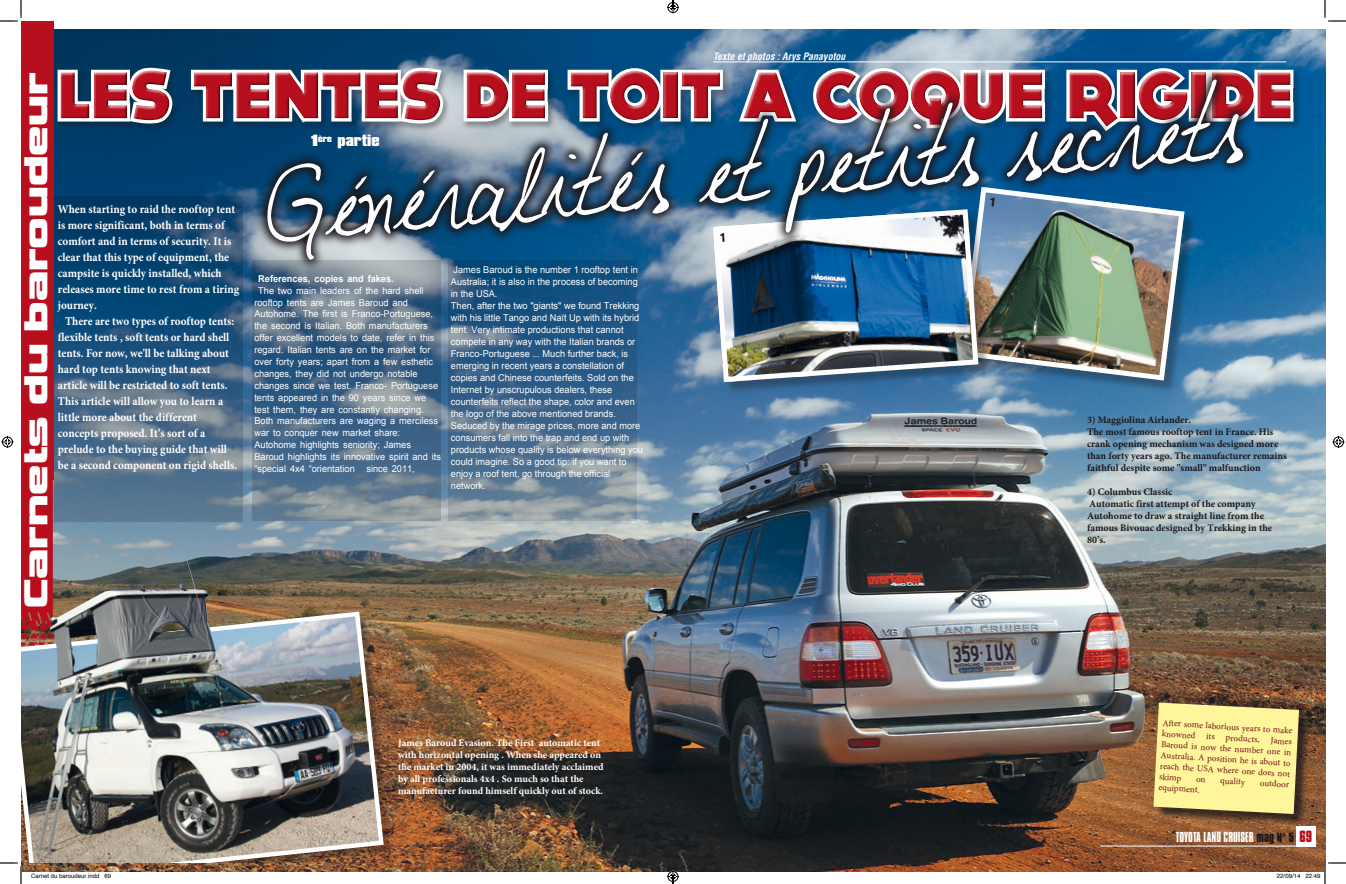
<style>
.page{position:relative;width:1346px;height:884px;background:#fff}
.page>*{position:absolute;margin:0;border:0;box-sizing:border-box;transform-origin:0 0}
.t1{font:80px "My Boyfriend's Handwriting";color:#fff}
.t2{font:800 66px "DOCK11";letter-spacing:.01em;color:#b70f1d}
.t3{font:35px "Vipnagorgialla";color:#fff}
.t4{font:900 14px "Compacta BT";color:#fff}
.t5{font:12.4px "Compacta BT";color:#fff}
.t6{font:700 12px/16px "Minion Pro";color:#fff;scale:.93 1}
.t7{font:700 10px/12px "Minion Pro";color:#1a171c}
.t8{font:700 10px/12px "Minion Pro";color:#fff}
.t9{font:italic 700 condensed 10px "Helvetica";color:#fff}
.t10{font:9.5px/12px "Arial";color:#fff}
.t11{font:700 9.5px "Arial";color:#fff}
.t12{font:9px/10.9px "Minion Pro";color:#711618;text-align:justify}
.t13{font:6px "Helvetica";color:#000}
.s1{font-weight:700;color:#1a171c}
.s2{font-weight:700;font-size:11.5px;color:#1a171c}
.s3{font-weight:700;font-size:14px;color:#b70f1d}
</style>
<div class="page">
<img style="left:22px;top:30px;width:1304px;height:842px">
<div style="left:54px;top:65px;width:1247px;height:74px;background:#1a171c;opacity:.35"></div>
<svg style="left:55px;top:45px;width:120px;height:133px;background:#043e69"></svg>
<svg style="left:188px;top:45px;width:258px;height:133px;background:#06416e"></svg>
<svg style="left:565px;top:65px;width:100px;height:3px"></svg>
<svg style="left:810px;top:65px;width:238px;height:3px"></svg>
<svg style="left:1063px;top:66px;width:63px;height:2px"></svg>
<svg style="left:1133px;top:65px;width:61px;height:3px"></svg>
<svg style="left:1206px;top:67px;width:90px;height:58px"></svg>
<div style="left:963px;top:189px;width:234px;height:203px;background:#1a171c;opacity:.35"></div>
<div style="left:715px;top:211px;width:276px;height:183px;background:#1a171c;opacity:.35"></div>
<img style="left:710px;top:271px;width:271px;height:114px">
<div style="left:21px;top:21px;width:32px;height:458px;background:#b70f1d"></div>
<div style="left:21px;top:479px;width:32px;height:130px;background:#b70f1d"></div>
<hr style="left:713px;top:62px;width:573px;height:1px;background:#fff">
<div style="left:58px;top:71px;width:1235px;height:58px;background:#1a171c;opacity:.75"></div>
<div style="left:21px;top:613px;width:373px;height:250px;background:#1a171c;opacity:.35"></div>
<img style="left:21px;top:609px;width:365px;height:254px">
<img style="left:49px;top:545px;width:163px;height:109px">
<svg style="left:252px;top:261px;width:189px;height:260px;background:#55718b"></svg>
<svg style="left:448px;top:271px;width:188px;height:250px;background:#446b8d"></svg>
<svg style="left:55px;top:196px;width:188px;height:325px;background:#2f5b7e"></svg>
<div style="left:1297px;top:825px;width:19px;height:21px;background:#fff"></div>
<hr style="left:1100px;top:845px;width:216px;height:1px;background:#fff">
<svg style="left:256px;top:68px;width:998px;height:203px;background:#4c6f8b"></svg>
<div style="left:1155px;top:704px;width:156px;height:122px;background:#1a171c;opacity:.75"></div>
<svg style="left:0;top:0;width:22px;height:22px"></svg>
<svg style="left:0;top:862px;width:22px;height:22px"></svg>
<svg style="left:1324px;top:0;width:22px;height:22px"></svg>
<svg style="left:2px;top:436px;width:12px;height:12px"></svg>
<svg style="left:1332px;top:436px;width:12px;height:12px"></svg>
<svg style="left:1277px;top:862px;width:69px;height:22px"></svg>
<svg style="left:667px;top:0;width:12px;height:14px"></svg>
<svg style="left:667px;top:870px;width:12px;height:14px"></svg>
<svg style="left:720px;top:233px;width:5px;height:9px"></svg>
<img style="left:958px;top:184px;width:229px;height:199px">
<svg style="left:1153px;top:702px;width:146px;height:112px;background:#ede18f"></svg>
<h3 class="t3" style="left:16px;top:608px;width:538px;rotate:-90deg">Carnets du baroudeur</h3>
<p class="t9" style="left:713px;top:50px;width:134px">Texte et photos : Arys Panayotou</p>
<h2 class="t2" style="left:58px;top:64px;width:1236px">LES TENTES DE TOIT A COQUE RIGIDE</h2>
<h1 class="t1" style="left:263px;top:169px;width:982px;rotate:-5deg">Généralités et petits secrets</h1>
<h3 class="t4" style="left:311px;top:132px;width:70px">1<sup>ÈRE</sup> PARTIE</h3>
<p class="t6" style="left:58px;top:201px;width:197px">When starting to raid the rooftop tent is more significant, both in terms of comfort and in terms of security. It is clear that this type of equipment, the campsite is quickly installed, which releases more time to rest from a tiring journey.</p>
<p class="t6" style="left:58px;top:313px;width:194px;text-indent:7px">There are two types of rooftop tents: flexible tents , soft tents or hard shell tents. For now, we'll be talking about hard top tents knowing that next article will be restricted to soft tents.<br>This article will allow you to learn a little more about the different concepts proposed. It’s sort of a prelude to the buying guide that will be a second component on rigid shells.</p>
<p class="t10" style="left:451px;top:264px;width:194px">James Baroud is the number 1 rooftop tent in Australia; it is also in the process of becoming in the USA.<br>Then, after the two "giants" we found Trekking with his little Tango and Naït Up with its hybrid tent. Very intimate productions that cannot compete in any way with the Italian brands or Franco-Portuguese ... Much further back, is emerging in recent years a constellation of copies and Chinese counterfeits. Sold on the Internet by unscrupulous dealers, these counterfeits reflect the shape, color and even the logo of the above mentioned brands.<br>Seduced by the mirage prices, more and more consumers fall into the trap and end up with products whose quality is below everything you could imagine. So a good tip: if you want to enjoy a roof tent, go through the official network.</p>
<p class="t11" style="left:258px;top:272px;width:137px">References, copies and fakes.</p>
<p class="t10" style="left:254px;top:284px;width:188px;text-indent:4px">The two main leaders of the hard shell rooftop tents are James Baroud and Autohome. The first is Franco-Portuguese, the second is Italian. Both manufacturers offer excellent models to date, refer in this regard. Italian tents are on the market for over forty years; apart from a few esthetic changes, they did not undergo notable changes since we test. Franco- Portuguese tents appeared in the 90 years since we test them, they are constantly changing.<br>Both manufacturers are waging a merciless war to conquer new market share:<br>Autohome highlights seniority; James Baroud highlights its innovative spirit and its “special 4x4 “orientation since 2011,</p>
<p class="t7" style="left:1087px;top:414px;width:201px">3) Maggiolina Airlander.<br>The most famous rooftop tent in France. His crank opening mechanism was designed more than forty years ago. The manufacturer remains faithful despite some "small" malfunction</p>
<p class="t7" style="left:1087px;top:486px;width:187px">4) Columbus Classic<br>Automatic first attempt of the company<br>Autohome to draw a straight line from the famous Bivouac designed by Trekking in the<br>80’s.</p>
<p class="t8" style="left:398px;top:737px;width:207px">James Baroud Evasion. The First automatic tent with horizontal opening . When she appeared on the market in 2004, it was immediately acclaimed by all professionals 4x4 . So much so that the manufacturer found himself quickly out of stock.</p>
<p class="t12" style="left:1163px;top:717px;width:132px;rotate:4deg">After some laborious years to make knowned its products, James Baroud is now the number one in Australia. A position he is about to reach the USA where one does not skimp</p>
<p class="t12" style="left:1221px;top:775px;width:26px;rotate:4deg">quality</p>
<p class="t12" style="left:1260px;top:777px;width:31px;rotate:4deg">outdoor</p>
<p class="t12" style="left:1159px;top:782px;width:43px;rotate:4deg">equipment.</p>
<h3 class="t5" style="left:1176px;top:830px;width:138px">TOYOTA LAND CRUISER <span class="s1">mag</span> <span class="s2">N° 5</span> <span class="s3">69</span></h3>
<p class="t13" style="left:31px;top:871px;width:82px">Carnet du baroudeur.indd 69</p>
<p class="t13" style="left:1277px;top:871px;width:45px">22/09/14 22:49</p>
</div>
